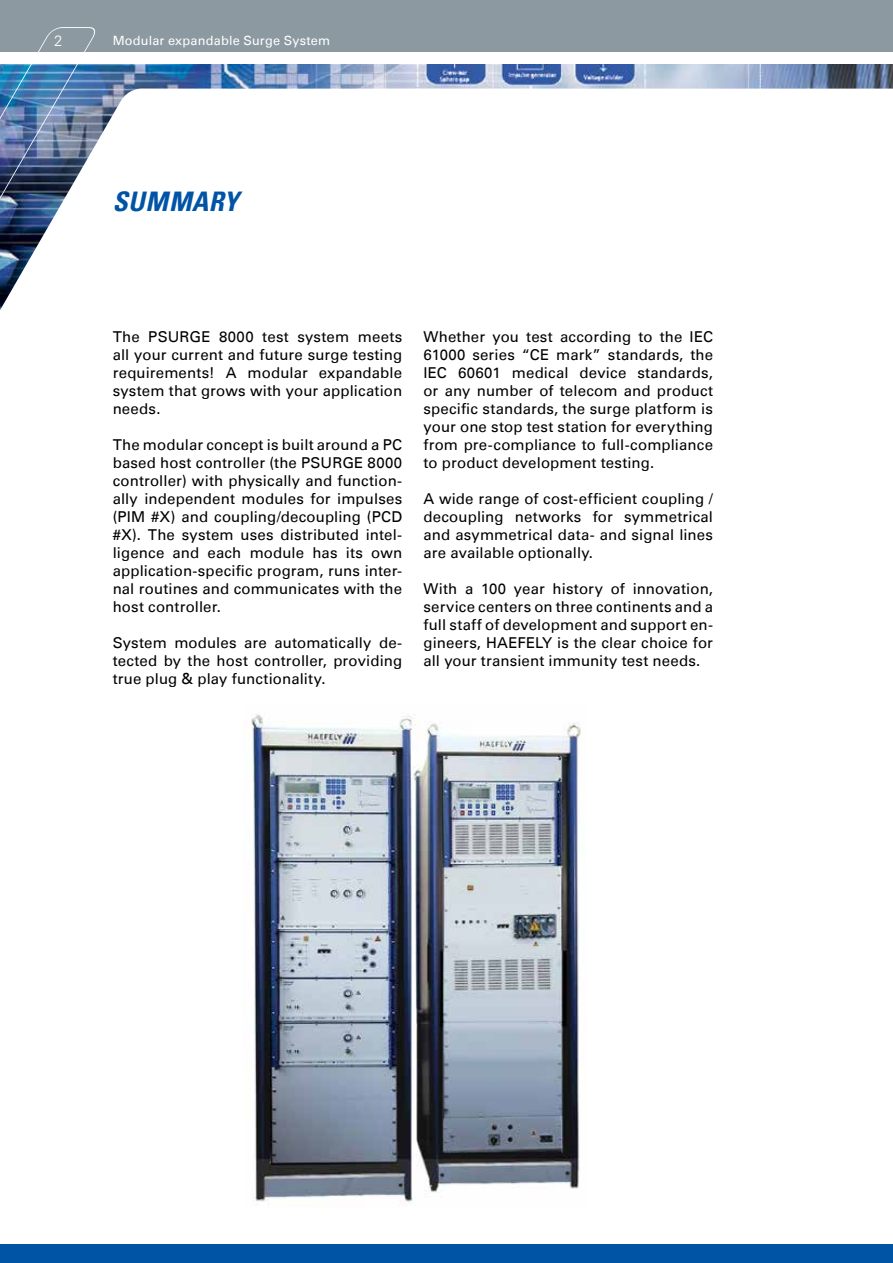
<style>
.page{position:relative;width:893px;height:1263px;background:#fff}
.page>*{position:absolute;margin:0;border:0;box-sizing:border-box;transform-origin:0 0}
.t1{font:italic 700 condensed 27px "Univers LT";color:#0054a6}
.t2{font:15px/18px "Univers LT";letter-spacing:.005em;color:#000;text-align:justify}
.t3{font:300 15px "Univers LT";color:#fff}
.t4{font:12.75px "Univers LT";letter-spacing:.015em;color:#fff}
</style>
<div class="page">
<div style="left:0;top:0;width:893px;height:51px;background:#8c99a1"></div>
<div style="left:0;top:1244px;width:893px;height:19px;background:#0054a6"></div>
<img style="left:100px;top:64px;width:793px;height:25px">
<svg style="left:0;top:89px;width:137px;height:221px"></svg>
<img style="left:0;top:27px;width:100px;height:199px">
<img style="left:243px;top:714px;width:338px;height:492px">
<p class="t3" style="left:54px;top:31px;width:10px">2</p>
<p class="t4" style="left:113px;top:33px;width:219px">Modular expandable Surge System</p>
<h1 class="t1" style="left:113px;top:185px;width:21px">SUMM</h1>
<h1 class="t1" style="left:192px;top:185px;width:49px">ARY</h1>
<p class="t2" style="left:113px;top:328px;width:291px">The PSURGE 8000 test system meets all your current and future surge testing requirements! A modular expandable system that grows with your application needs.</p>
<p class="t2" style="left:113px;top:436px;width:291px">The modular concept is built around a PC based host controller (the PSURGE 8000 controller) with physically and function&shy;ally independent modules for impulses (PIM #X) and coupling/decoupling (PCD #X). The system uses distributed intel&shy;ligence and each module has its own application-specific program, runs inter&shy;nal routines and communicates with the host controller.</p>
<p class="t2" style="left:113px;top:634px;width:291px">System modules are automatically de&shy;tected by the host controller, providing true plug &amp; play functionality.</p>
<p class="t2" style="left:423px;top:328px;width:291px">Whether you test according to the IEC 61000 series “CE mark” standards, the IEC 60601 medical device standards, or any number of telecom and product specific standards, the surge platform is your one stop test station for everything from pre-compliance to full-compliance to product development testing.</p>
<p class="t2" style="left:423px;top:490px;width:291px">A wide range of cost-efficient coupling / decoupling networks for symmetrical and asymmetrical data- and signal lines are available optionally.</p>
<p class="t2" style="left:423px;top:580px;width:291px">With a 100 year history of innovation, service centers on three continents and a full staff of development and support en&shy;gineers, HAEFELY is the clear choice for all your transient immunity test needs.</p>
</div>
